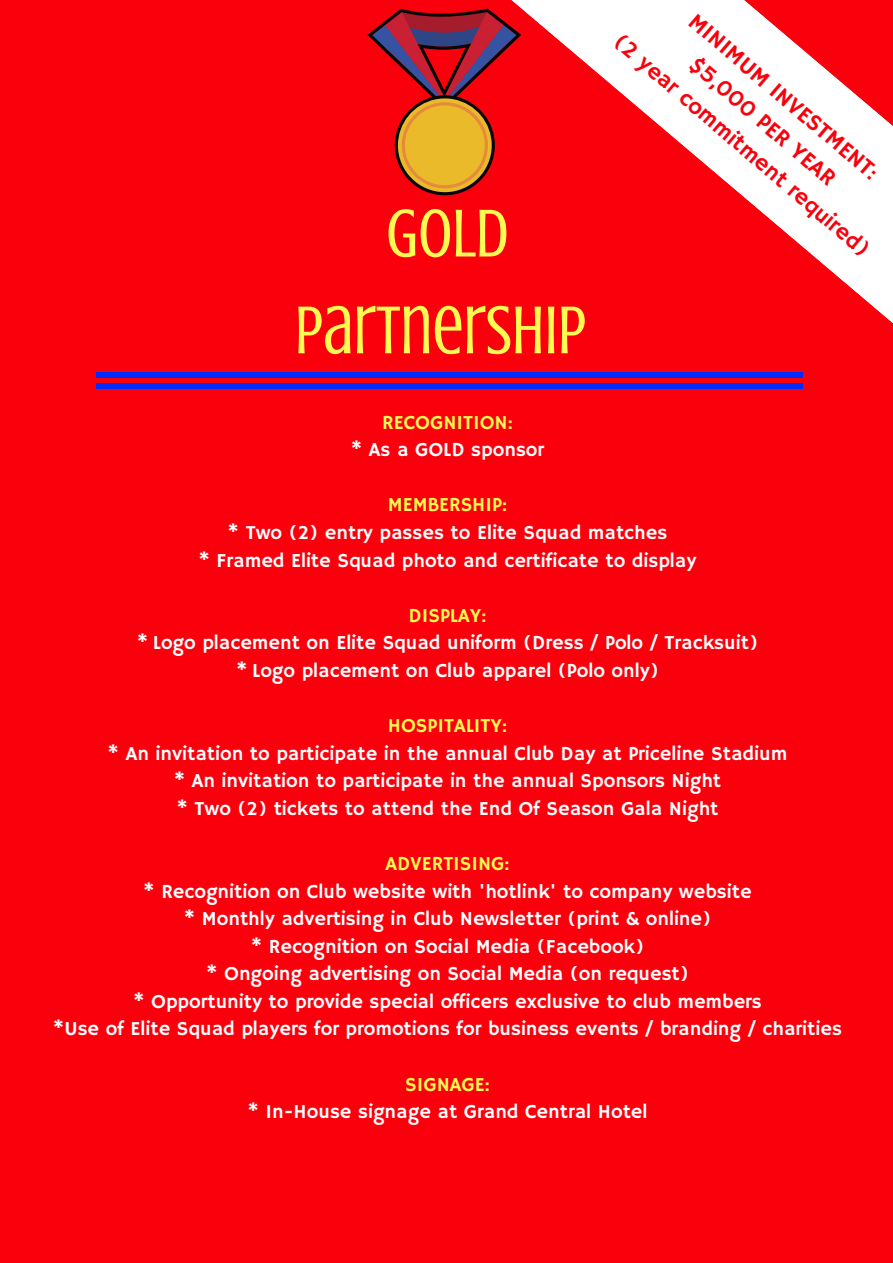
<style>
.page{position:relative;width:893px;height:1263px;background:#fff}
.page>*{position:absolute;margin:0;border:0;box-sizing:border-box;transform-origin:0 0}
.t1{font:69.53px/96.8px "Crushed";color:#fff952;text-align:center}
.t2{font:23.17px/32.1px "Hammersmith One";color:#fa000c;text-align:center}
.t3{font:19.88px/27.6px "Hammersmith One";color:#fff;text-align:center}
.t4{font:19.88px "Hammersmith One";color:#fff952}
</style>
<div class="page">
<div style="left:0;top:1px;width:892px;height:1262px;background:#fa000c"></div>
<svg style="left:512px;top:1px;width:380px;height:322px"></svg>
<div style="left:97px;top:372px;width:706px;height:6px;background:#002cff"></div>
<div style="left:97px;top:383px;width:706px;height:6px;background:#002cff"></div>
<svg style="left:367px;top:9px;width:154px;height:186px"></svg>
<h1 class="t1" style="left:295px;top:185px;width:293px">GOLD<br>PARTNERSHIP</h1>
<p class="t2" style="left:667px;top:-21px;width:330px;rotate:40deg">MINIMUM INVESTMENT:<br>$5,000 PER YEAR<br>(2 year commitment required)</p>
<p class="t4" style="left:382px;top:411px;width:132px">RECOGNITION:</p>
<p class="t3" style="left:351px;top:437px;width:195px">* As a GOLD sponsor</p>
<p class="t4" style="left:388px;top:493px;width:121px">MEMBERSHIP:</p>
<p class="t3" style="left:199px;top:520px;width:499px">* Two (2) entry passes to Elite Squad matches<br>* Framed Elite Squad photo and certificate to display</p>
<p class="t4" style="left:409px;top:604px;width:79px">DISPLAY:</p>
<p class="t3" style="left:137px;top:630px;width:623px">* Logo placement on Elite Squad uniform (Dress / Polo / Tracksuit) * Logo placement on Club apparel (Polo only)</p>
<p class="t4" style="left:388px;top:714px;width:121px">HOSPITALITY:</p>
<p class="t3" style="left:108px;top:740px;width:681px">* An invitation to participate in the annual Club Day at Priceline Stadium * An invitation to participate in the annual Sponsors Night<br>* Two (2) tickets to attend the End Of Season Gala Night</p>
<p class="t4" style="left:385px;top:852px;width:125px">ADVERTISING:</p>
<p class="t3" style="left:53px;top:878px;width:791px">* Recognition on Club website with 'hotlink' to company website<br>* Monthly advertising in Club Newsletter (print &amp; online)<br>* Recognition on Social Media (Facebook)<br>* Ongoing advertising on Social Media (on request)<br>* Opportunity to provide special officers exclusive to club members<br>*Use of Elite Squad players for promotions for business events / branding / charities</p>
<p class="t4" style="left:405px;top:1073px;width:86px">SIGNAGE:</p>
<p class="t3" style="left:247px;top:1099px;width:402px">* In-House signage at Grand Central Hotel</p>
</div>
